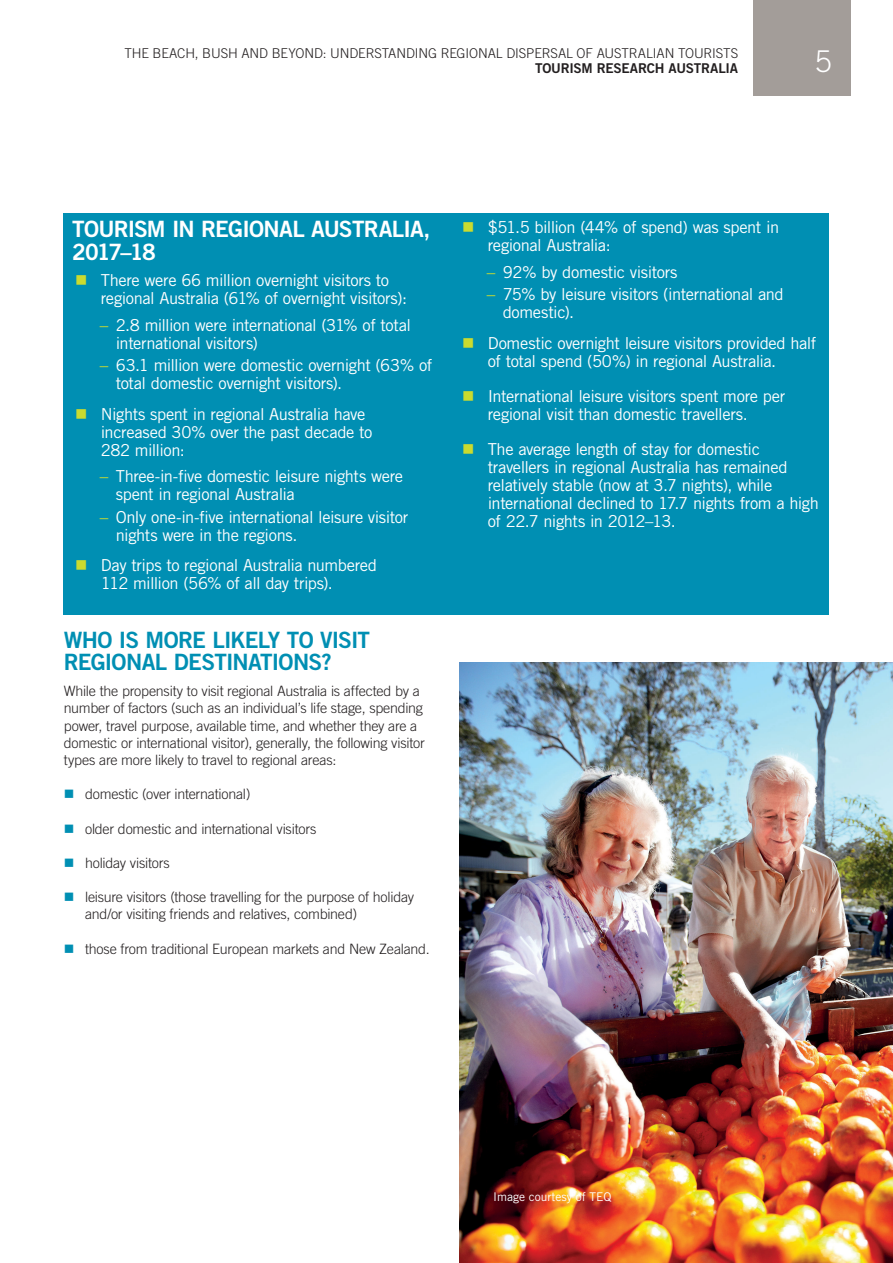
<style>
.page{position:relative;width:893px;height:1263px;background:#fff}
.page>*{position:absolute;margin:0;border:0;box-sizing:border-box;transform-origin:0 0}
.t1{font:300 30px "Trade Gothic LT Std";color:#fff}
.t2{font:22.5px/22.5px "Trade Gothic LT Std Bd 2";letter-spacing:-.035em;color:#008fb3}
.t3{font:22.5px/22.5px "Trade Gothic LT Std Bd 2";letter-spacing:-.04em;color:#fff}
.t4{font:16.5px/18px "Trade Gothic LT Std";letter-spacing:-.025em;color:#fff}
.Body9_5pt{font:300 14.25px/17.2px "Trade Gothic LT Std";letter-spacing:-.015em;color:#231f20}
.t5{font:300 13.5px "Trade Gothic LT Std";letter-spacing:-.01em;color:#231f20}
.t6{font:13.5px "Trade Gothic LT Std Bd 2";letter-spacing:-.015em;color:#231f20}
.t7{font:12px "Trade Gothic LT Std";color:#fff}
.s1{color:#cadb2f}
.s2{font-weight:300;color:#cadb2f}
.s3{color:#008fb3}
</style>
<div class="page">
<div style="left:753px;top:0;width:97px;height:96px;background:#a39d99"></div>
<div style="left:64px;top:213px;width:765px;height:401px;background:#008fb3"></div>
<img style="left:459px;top:663px;width:434px;height:600px">
<p class="t5" style="left:124px;top:45px;width:615px">THE BEACH, BUSH AND BEYOND: UNDERSTANDING REGIONAL DISPERSAL OF AUSTRALIAN TOURISTS</p>
<p class="t6" style="left:535px;top:59px;width:205px">TOURISM RESEARCH AUSTRALIA</p>
<h1 class="t1" style="left:815px;top:43px;width:18px">5</h1>
<h3 class="t3" style="left:72px;top:218px;width:360px">TOURISM IN REGIONAL AUSTRALIA,<br>2017–18</h3>
<p class="t4" style="left:101px;top:271px;width:308px;text-indent:-26px"><span class="s1">■</span> There were 66 million overnight visitors to regional Australia (61% of overnight visitors):</p>
<p class="t4" style="left:116px;top:316px;width:297px;text-indent:-16px"><span class="s2">−</span> 2.8 million were international (31% of total international visitors)</p>
<p class="t4" style="left:116px;top:356px;width:318px;text-indent:-16px"><span class="s2">−</span> 63.1 million were domestic overnight (63% of total domestic overnight visitors).</p>
<p class="t4" style="left:101px;top:405px;width:273px;text-indent:-26px"><span class="s1">■</span> Nights spent in regional Australia have increased 30% over the past decade to<br>282 million:</p>
<p class="t4" style="left:116px;top:467px;width:289px;text-indent:-16px"><span class="s2">−</span> Three-in-five domestic leisure nights were spent in regional Australia</p>
<p class="t4" style="left:116px;top:508px;width:294px;text-indent:-16px"><span class="s2">−</span> Only one-in-five international leisure visitor nights were in the regions.</p>
<p class="t4" style="left:101px;top:556px;width:278px;text-indent:-26px"><span class="s1">■</span> Day trips to regional Australia numbered<br>112 million (56% of all day trips).</p>
<h3 class="t2" style="left:64px;top:628px;width:308px">WHO IS MORE LIKELY TO VISIT<br>REGIONAL DESTINATIONS?</h3>
<p class="Body9_5pt" style="left:64px;top:682px;width:363px">While the propensity to visit regional Australia is affected by a number of factors (such as an individual’s life stage, spending power, travel purpose, available time, and whether they are a domestic or international visitor), generally, the following visitor types are more likely to travel to regional areas:</p>
<p class="Body9_5pt" style="left:64px;top:785px;width:188px"><span class="s3">■</span> domestic (over international)</p>
<p class="Body9_5pt" style="left:64px;top:820px;width:254px"><span class="s3">■</span> older domestic and international visitors</p>
<p class="Body9_5pt" style="left:64px;top:854px;width:108px"><span class="s3">■</span> holiday visitors</p>
<p class="Body9_5pt" style="left:85px;top:888px;width:331px;text-indent:-21px"><span class="s3">■</span> leisure visitors (those travelling for the purpose of holiday and/or visiting friends and relatives, combined)</p>
<p class="Body9_5pt" style="left:64px;top:940px;width:367px"><span class="s3">■</span> those from traditional European markets and New Zealand.</p>
<p class="t4" style="left:488px;top:218px;width:293px;text-indent:-26px"><span class="s1">■</span> $51.5 billion (44% of spend) was spent in regional Australia:</p>
<p class="t4" style="left:486px;top:262px;width:193px"><span class="s2">−</span> 92% by domestic visitors</p>
<p class="t4" style="left:503px;top:285px;width:282px;text-indent:-16px"><span class="s2">−</span> 75% by leisure visitors (international and domestic).</p>
<p class="t4" style="left:488px;top:333px;width:330px;text-indent:-26px"><span class="s1">■</span> Domestic overnight leisure visitors provided half of total spend (50%) in regional Australia.</p>
<p class="t4" style="left:488px;top:386px;width:299px;text-indent:-26px"><span class="s1">■</span> International leisure visitors spent more per regional visit than domestic travellers.</p>
<p class="t4" style="left:488px;top:439px;width:333px;text-indent:-26px"><span class="s1">■</span> The average length of stay for domestic travellers in regional Australia has remained relatively stable (now at 3.7 nights), while international declined to 17.7 nights from a high of 22.7 nights in 2012–13.</p>
<p class="t7" style="left:493px;top:1189px;width:120px">Image courtesy of TEQ</p>
</div>
